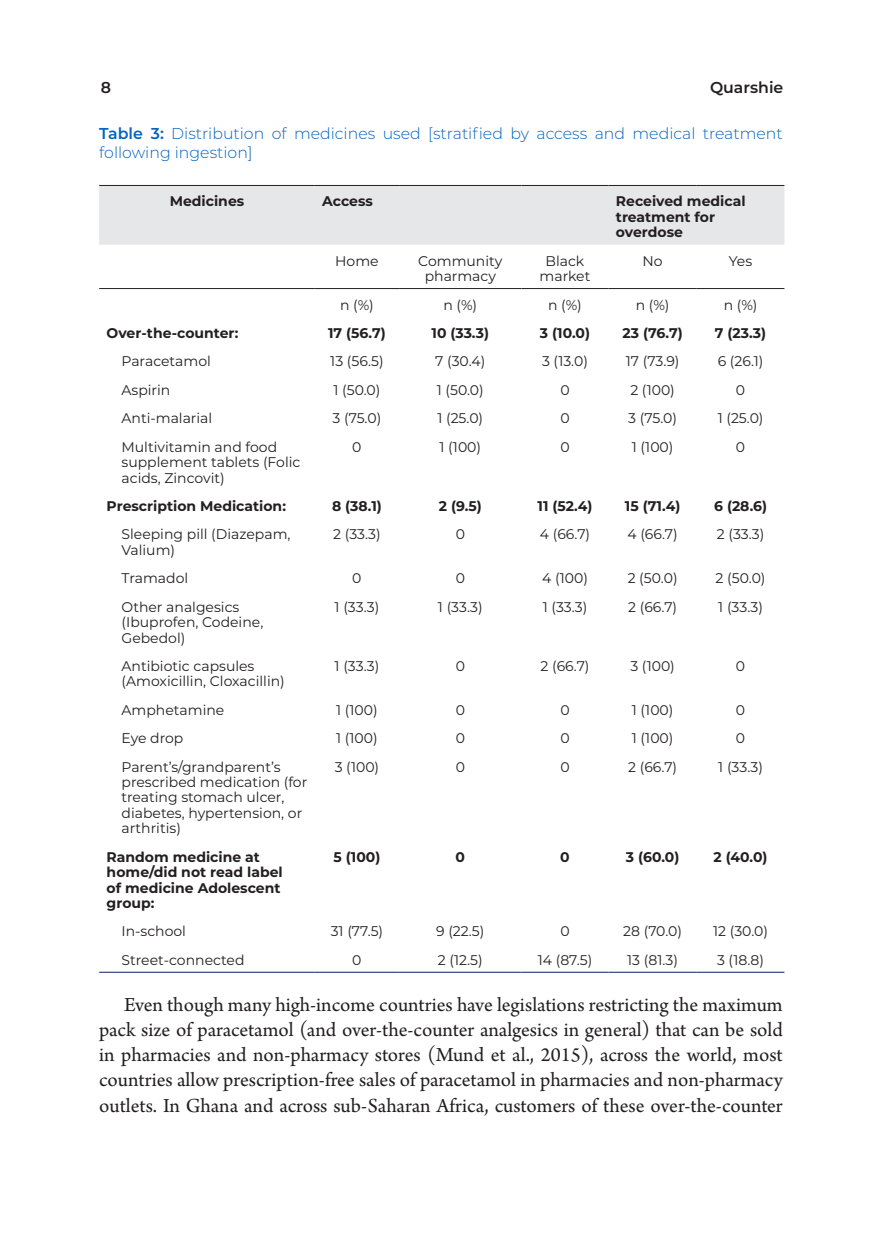
<style>
.page{position:relative;width:882px;height:1235px;background:#fff}
.page>*{position:absolute;margin:0;border:0;box-sizing:border-box;transform-origin:0 0}
.body{font:21px/25.2px "Arno Pro";color:#231f20;text-align:justify}
.source{font:300 15.75px/18.9px "Montserrat";color:#0563c1}
.t1{font:600 15.75px "Montserrat";color:#231f20}
.t2{font:14px/15.4px "Montserrat";color:#231f20}
.t3{font:700 14px/15.4px "Montserrat";color:#231f20}
.s1{font-weight:600}
</style>
<div class="page">
<div style="left:99px;top:186px;width:685px;height:59px;background:#e6e7e9"></div>
<hr style="left:99px;top:972px;width:216px;height:1px;background:#002060">
<hr style="left:315px;top:972px;width:84px;height:1px;background:#002060">
<hr style="left:399px;top:972px;width:123px;height:1px;background:#002060">
<hr style="left:522px;top:972px;width:87px;height:1px;background:#002060">
<hr style="left:609px;top:972px;width:88px;height:1px;background:#002060">
<hr style="left:697px;top:972px;width:87px;height:1px;background:#002060">
<hr style="left:99px;top:185px;width:216px;height:1px;background:#231f20">
<hr style="left:315px;top:185px;width:84px;height:1px;background:#231f20">
<hr style="left:399px;top:185px;width:123px;height:1px;background:#231f20">
<hr style="left:522px;top:185px;width:87px;height:1px;background:#231f20">
<hr style="left:609px;top:185px;width:88px;height:1px;background:#231f20">
<hr style="left:697px;top:185px;width:87px;height:1px;background:#231f20">
<hr style="left:99px;top:288px;width:216px;height:1px;background:#231f20">
<hr style="left:315px;top:288px;width:84px;height:1px;background:#231f20">
<hr style="left:399px;top:288px;width:123px;height:1px;background:#231f20">
<hr style="left:522px;top:288px;width:87px;height:1px;background:#231f20">
<hr style="left:609px;top:288px;width:88px;height:1px;background:#231f20">
<hr style="left:697px;top:288px;width:87px;height:1px;background:#231f20">
<p class="t1" style="left:101px;top:76px;width:12px">8</p>
<p class="t1" style="left:710px;top:76px;width:75px">Quarshie</p>
<p class="source" style="left:99px;top:124px;width:685px"><span class="s1">Table 3:</span> Distribution of medicines used [stratified by access and medical treatment following ingestion]</p>
<p class="t3" style="left:170px;top:193px;width:76px">Medicines</p>
<p class="t3" style="left:322px;top:193px;width:52px">Access</p>
<p class="t3" style="left:616px;top:193px;width:131px">Received medical treatment for overdose</p>
<p class="t2" style="left:335px;top:253px;width:45px">Home</p>
<p class="t2" style="left:418px;top:253px;width:86px;text-align:center">Community pharmacy</p>
<p class="t2" style="left:540px;top:253px;width:52px;text-align:center">Black market</p>
<p class="t2" style="left:643px;top:253px;width:22px">No</p>
<p class="t2" style="left:729px;top:253px;width:25px">Yes</p>
<p class="t2" style="left:340px;top:296px;width:35px">n (%)</p>
<p class="t2" style="left:443px;top:296px;width:35px">n (%)</p>
<p class="t2" style="left:548px;top:296px;width:35px">n (%)</p>
<p class="t2" style="left:636px;top:296px;width:35px">n (%)</p>
<p class="t2" style="left:724px;top:296px;width:35px">n (%)</p>
<p class="t3" style="left:107px;top:325px;width:133px">Over-the-counter:</p>
<p class="t3" style="left:328px;top:325px;width:59px">17 (56.7)</p>
<p class="t3" style="left:432px;top:325px;width:59px">10 (33.3)</p>
<p class="t3" style="left:540px;top:325px;width:52px">3 (10.0)</p>
<p class="t3" style="left:623px;top:325px;width:62px">23 (76.7)</p>
<p class="t3" style="left:715px;top:325px;width:53px">7 (23.3)</p>
<p class="t2" style="left:122px;top:353px;width:91px">Paracetamol</p>
<p class="t2" style="left:330px;top:353px;width:55px">13 (56.5)</p>
<p class="t2" style="left:435px;top:353px;width:52px">7 (30.4)</p>
<p class="t2" style="left:542px;top:353px;width:47px">3 (13.0)</p>
<p class="t2" style="left:626px;top:353px;width:55px">17 (73.9)</p>
<p class="t2" style="left:718px;top:353px;width:47px">6 (26.1)</p>
<p class="t2" style="left:122px;top:382px;width:50px">Aspirin</p>
<p class="t2" style="left:333px;top:382px;width:49px">1 (50.0)</p>
<p class="t2" style="left:437px;top:382px;width:49px">1 (50.0)</p>
<p class="t2" style="left:560px;top:382px;width:11px">0</p>
<p class="t2" style="left:630px;top:382px;width:46px">2 (100)</p>
<p class="t2" style="left:736px;top:382px;width:11px">0</p>
<p class="t2" style="left:122px;top:410px;width:92px">Anti-malarial</p>
<p class="t2" style="left:333px;top:410px;width:50px">3 (75.0)</p>
<p class="t2" style="left:437px;top:410px;width:47px">1 (25.0)</p>
<p class="t2" style="left:560px;top:410px;width:11px">0</p>
<p class="t2" style="left:628px;top:410px;width:50px">3 (75.0)</p>
<p class="t2" style="left:718px;top:410px;width:47px">1 (25.0)</p>
<p class="t2" style="left:122px;top:439px;width:180px">Multivitamin and food supplement tablets (Folic acids, Zincovit)</p>
<p class="t2" style="left:352px;top:439px;width:11px">0</p>
<p class="t2" style="left:439px;top:439px;width:43px">1 (100)</p>
<p class="t2" style="left:560px;top:439px;width:11px">0</p>
<p class="t2" style="left:632px;top:439px;width:43px">1 (100)</p>
<p class="t2" style="left:736px;top:439px;width:11px">0</p>
<p class="t3" style="left:107px;top:498px;width:181px">Prescription Medication:</p>
<p class="t3" style="left:332px;top:498px;width:51px">8 (38.1)</p>
<p class="t3" style="left:439px;top:498px;width:44px">2 (9.5)</p>
<p class="t3" style="left:538px;top:498px;width:56px">11 (52.4)</p>
<p class="t3" style="left:625px;top:498px;width:57px">15 (71.4)</p>
<p class="t3" style="left:714px;top:498px;width:54px">6 (28.6)</p>
<p class="t2" style="left:122px;top:526px;width:170px">Sleeping pill (Diazepam,<br>Valium)</p>
<p class="t2" style="left:333px;top:526px;width:49px">2 (33.3)</p>
<p class="t2" style="left:456px;top:526px;width:11px">0</p>
<p class="t2" style="left:540px;top:526px;width:52px">4 (66.7)</p>
<p class="t2" style="left:627px;top:526px;width:52px">4 (66.7)</p>
<p class="t2" style="left:717px;top:526px;width:49px">2 (33.3)</p>
<p class="t2" style="left:122px;top:570px;width:68px">Tramadol</p>
<p class="t2" style="left:352px;top:570px;width:11px">0</p>
<p class="t2" style="left:456px;top:570px;width:11px">0</p>
<p class="t2" style="left:542px;top:570px;width:47px">4 (100)</p>
<p class="t2" style="left:628px;top:570px;width:51px">2 (50.0)</p>
<p class="t2" style="left:716px;top:570px;width:51px">2 (50.0)</p>
<p class="t2" style="left:122px;top:598px;width:143px">Other analgesics (Ibuprofen, Codeine,<br>Gebedol)</p>
<p class="t2" style="left:335px;top:598px;width:46px">1 (33.3)</p>
<p class="t2" style="left:438px;top:598px;width:46px">1 (33.3)</p>
<p class="t2" style="left:543px;top:598px;width:46px">1 (33.3)</p>
<p class="t2" style="left:628px;top:598px;width:51px">2 (66.7)</p>
<p class="t2" style="left:718px;top:598px;width:46px">1 (33.3)</p>
<p class="t2" style="left:122px;top:658px;width:165px">Antibiotic capsules (Amoxicillin, Cloxacillin)</p>
<p class="t2" style="left:335px;top:658px;width:46px">1 (33.3)</p>
<p class="t2" style="left:456px;top:658px;width:11px">0</p>
<p class="t2" style="left:540px;top:658px;width:51px">2 (66.7)</p>
<p class="t2" style="left:630px;top:658px;width:46px">3 (100)</p>
<p class="t2" style="left:736px;top:658px;width:11px">0</p>
<p class="t2" style="left:122px;top:702px;width:104px">Amphetamine</p>
<p class="t2" style="left:336px;top:702px;width:43px">1 (100)</p>
<p class="t2" style="left:456px;top:702px;width:11px">0</p>
<p class="t2" style="left:560px;top:702px;width:11px">0</p>
<p class="t2" style="left:632px;top:702px;width:43px">1 (100)</p>
<p class="t2" style="left:736px;top:702px;width:11px">0</p>
<p class="t2" style="left:122px;top:730px;width:63px">Eye drop</p>
<p class="t2" style="left:336px;top:730px;width:43px">1 (100)</p>
<p class="t2" style="left:456px;top:730px;width:11px">0</p>
<p class="t2" style="left:560px;top:730px;width:11px">0</p>
<p class="t2" style="left:632px;top:730px;width:43px">1 (100)</p>
<p class="t2" style="left:736px;top:730px;width:11px">0</p>
<p class="t2" style="left:122px;top:758px;width:187px">Parent’s/grandparent’s prescribed medication (for treating stomach ulcer, diabetes, hypertension, or arthritis)</p>
<p class="t2" style="left:335px;top:758px;width:46px">3 (100)</p>
<p class="t2" style="left:456px;top:758px;width:11px">0</p>
<p class="t2" style="left:560px;top:758px;width:11px">0</p>
<p class="t2" style="left:628px;top:758px;width:51px">2 (66.7)</p>
<p class="t2" style="left:718px;top:758px;width:46px">1 (33.3)</p>
<p class="t3" style="left:107px;top:848px;width:178px">Random medicine at home/did not read label of medicine Adolescent group:</p>
<p class="t3" style="left:333px;top:848px;width:48px">5 (100)</p>
<p class="t3" style="left:456px;top:848px;width:11px">0</p>
<p class="t3" style="left:560px;top:848px;width:11px">0</p>
<p class="t3" style="left:626px;top:848px;width:55px">3 (60.0)</p>
<p class="t3" style="left:714px;top:848px;width:55px">2 (40.0)</p>
<p class="t2" style="left:122px;top:923px;width:66px">In-school</p>
<p class="t2" style="left:331px;top:923px;width:54px">31 (77.5)</p>
<p class="t2" style="left:436px;top:923px;width:50px">9 (22.5)</p>
<p class="t2" style="left:560px;top:923px;width:11px">0</p>
<p class="t2" style="left:623px;top:923px;width:60px">28 (70.0)</p>
<p class="t2" style="left:713px;top:923px;width:56px">12 (30.0)</p>
<p class="t2" style="left:122px;top:951px;width:124px">Street-connected</p>
<p class="t2" style="left:352px;top:951px;width:11px">0</p>
<p class="t2" style="left:438px;top:951px;width:47px">2 (12.5)</p>
<p class="t2" style="left:538px;top:951px;width:56px">14 (87.5)</p>
<p class="t2" style="left:627px;top:951px;width:52px">13 (81.3)</p>
<p class="t2" style="left:717px;top:951px;width:49px">3 (18.8)</p>
<p class="body" style="left:99px;top:993px;width:685px;text-indent:25px">Even though many high-income countries have legislations restricting the maximum pack size of paracetamol (and over-the-counter analgesics in general) that can be sold in pharmacies and non-pharmacy stores (Mund et al., 2015), across the world, most countries allow prescription-free sales of paracetamol in pharmacies and non-pharmacy outlets. In Ghana and across sub-Saharan Africa, customers of these over-the-counter</p>
</div>
